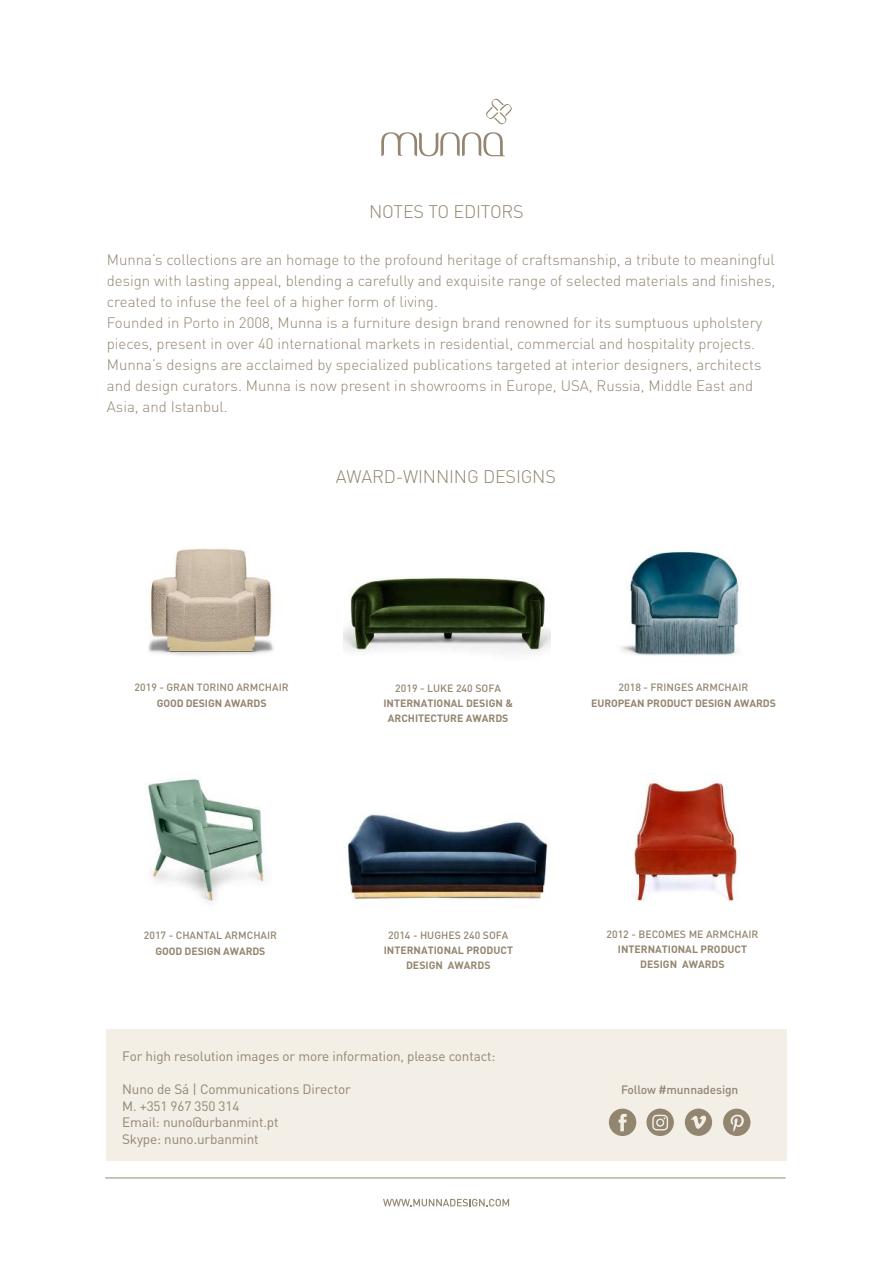
<style>
.page{position:relative;width:893px;height:1263px;background:#fff}
.page>*{position:absolute;margin:0;border:0;box-sizing:border-box;transform-origin:0 0}
.t1{font:300 18px "DIN";letter-spacing:-.01em;color:#938671}
.t2{font:300 15px/21px "DIN";color:#938671}
.t3{font:13.5px/16.5px "DIN";letter-spacing:-.01em;color:#938671}
.t4{font:500 12px "DIN";letter-spacing:-.01em;color:#938671}
.t5{font:700 10.5px/15px "DIN";color:#938671;text-align:center}
.t6{font:500 10.5px "DIN";color:#938671}
</style>
<div class="page">
<div style="left:106px;top:1029px;width:681px;height:132px;background:#f3eee6"></div>
<svg style="left:609px;top:1108px;width:27px;height:28px"></svg>
<svg style="left:723px;top:1108px;width:27px;height:28px"></svg>
<svg style="left:646px;top:1108px;width:28px;height:28px"></svg>
<svg style="left:685px;top:1108px;width:27px;height:28px"></svg>
<img style="left:148px;top:548px;width:126px;height:108px">
<img style="left:621px;top:549px;width:121px;height:108px">
<img style="left:343px;top:814px;width:207px;height:86px">
<img style="left:343px;top:577px;width:207px;height:76px">
<img style="left:634px;top:779px;width:106px;height:123px">
<img style="left:146px;top:778px;width:121px;height:125px">
<hr style="left:105px;top:1178px;width:681px;height:1px;background:#938671">
<svg style="left:383px;top:1199px;width:126px;height:7px"></svg>
<svg style="left:381px;top:132px;width:124px;height:24px"></svg>
<svg style="left:486px;top:99px;width:26px;height:25px"></svg>
<p class="t1" style="left:369px;top:201px;width:156px">NOTES TO EDITORS</p>
<p class="t2" style="left:107px;top:249px;width:670px">Munna’s collections are an homage to the profound heritage of craftsmanship, a tribute to meaningful design with lasting appeal, blending a carefully and exquisite range of selected materials and finishes, created to infuse the feel of a higher form of living.<br>Founded in Porto in 2008, Munna is a furniture design brand renowned for its sumptuous upholstery pieces, present in over 40 international markets in residential, commercial and hospitality projects.<br>Munna’s designs are acclaimed by specialized publications targeted at interior designers, architects and design curators. Munna is now present in showrooms in Europe, USA, Russia, Middle East and Asia, and Istanbul.</p>
<p class="t1" style="left:336px;top:466px;width:222px">AWARD-WINNING DESIGNS</p>
<p class="t6" style="left:135px;top:681px;width:156px">2019 - GRAN TORINO ARMCHAIR</p>
<p class="t5" style="left:157px;top:696px;width:111px">GOOD DESIGN AWARDS</p>
<p class="t6" style="left:395px;top:681px;width:107px">2019 - LUKE 240 SOFA</p>
<p class="t5" style="left:383px;top:695px;width:131px">INTERNATIONAL DESIGN &amp;<br>ARCHITECTURE AWARDS</p>
<p class="t6" style="left:619px;top:681px;width:131px">2018 - FRINGES ARMCHAIR</p>
<p class="t5" style="left:591px;top:696px;width:186px">EUROPEAN PRODUCT DESIGN AWARDS</p>
<p class="t6" style="left:144px;top:928px;width:135px">2017 - CHANTAL ARMCHAIR</p>
<p class="t5" style="left:155px;top:943px;width:111px">GOOD DESIGN AWARDS</p>
<p class="t6" style="left:388px;top:928px;width:122px">2014 - HUGHES 240 SOFA</p>
<p class="t5" style="left:384px;top:942px;width:131px">INTERNATIONAL PRODUCT<br>DESIGN AWARDS</p>
<p class="t3" style="left:122px;top:1048px;width:375px">For high resolution images or more information, please contact:</p>
<p class="t3" style="left:122px;top:1081px;width:230px">Nuno de Sá | Communications Director<br>M. +351 967 350 314<br>Email: nuno@urbanmint.pt<br>Skype: nuno.urbanmint</p>
<p class="t6" style="left:606px;top:928px;width:153px">2012 - BECOMES ME ARMCHAIR</p>
<p class="t5" style="left:618px;top:941px;width:131px">INTERNATIONAL PRODUCT<br>DESIGN AWARDS</p>
<p class="t4" style="left:621px;top:1082px;width:119px">Follow #munnadesign</p>
</div>
